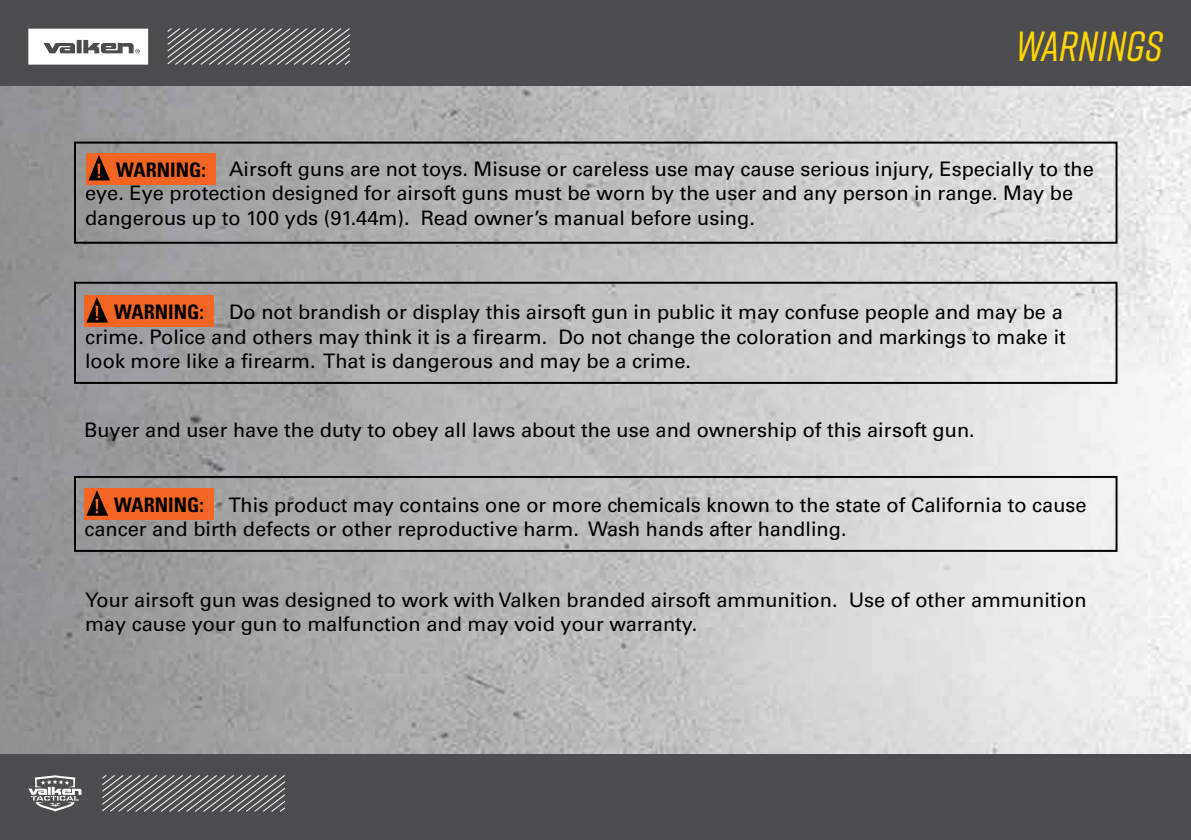
<style>
.page{position:relative;width:1191px;height:840px;background:#fff}
.page>*{position:absolute;margin:0;border:0;box-sizing:border-box;transform-origin:0 0}
.t1{font:italic 500 42px "Rift";color:#ffd600}
.t2{font:20px/24px "Univers LT Std";color:#000}
.t3{font:700 condensed 20px "Univers";color:#000}
</style>
<div class="page">
<div style="left:0;top:0;width:1191px;height:86px;background:#4d4d4f"></div>
<div style="left:0;top:753px;width:1191px;height:86px;background:#4d4d4f"></div>
<img style="left:0;top:86px;width:1191px;height:667px">
<svg style="left:167px;top:28px;width:183px;height:37px"></svg>
<svg style="left:28px;top:29px;width:120px;height:36px;background:#dfdfdf"></svg>
<svg style="left:102px;top:775px;width:184px;height:36px"></svg>
<svg style="left:28px;top:775px;width:53px;height:36px"></svg>
<div style="left:84px;top:295px;width:129px;height:32px;background:#f26522"></div>
<svg style="left:86px;top:297px;width:22px;height:25px"></svg>
<div style="left:74px;top:281px;width:1043px;height:102px;border:2px solid #000"></div>
<div style="left:84px;top:488px;width:129px;height:31px;background:#f26522"></div>
<svg style="left:86px;top:490px;width:22px;height:25px"></svg>
<div style="left:74px;top:475px;width:1043px;height:76px;border:2px solid #000"></div>
<div style="left:86px;top:153px;width:129px;height:32px;background:#f26522"></div>
<svg style="left:88px;top:155px;width:22px;height:25px"></svg>
<div style="left:74px;top:141px;width:1043px;height:102px;border:2px solid #000"></div>
<h1 class="t1" style="left:1016px;top:17px;width:148px">WARNINGS</h1>
<p class="t2" style="left:85px;top:157px;width:1010px;text-indent:144px">Airsoft guns are not toys. Misuse or careless use may cause serious injury, Especially to the eye. Eye protection designed for airsoft guns must be worn by the user and any person in range. May be dangerous up to 100 yds (91.44m). Read owner’s manual before using.</p>
<p class="t3" style="left:116px;top:157px;width:91px">WARNING:</p>
<p class="t3" style="left:114px;top:299px;width:91px">WARNING:</p>
<p class="t2" style="left:85px;top:300px;width:982px;text-indent:144px">Do not brandish or display this airsoft gun in public it may confuse people and may be a crime. Police and others may think it is a firearm. Do not change the coloration and markings to make it look more like a firearm. That is dangerous and may be a crime.</p>
<p class="t2" style="left:84px;top:418px;width:892px">Buyer and user have the duty to obey all laws about the use and ownership of this airsoft gun.</p>
<p class="t3" style="left:114px;top:492px;width:91px">WARNING:</p>
<p class="t2" style="left:84px;top:493px;width:1003px;text-indent:144px">This product may contains one or more chemicals known to the state of California to cause cancer and birth defects or other reproductive harm. Wash hands after handling.</p>
<p class="t2" style="left:85px;top:587px;width:1003px">Your airsoft gun was designed to work with Valken branded airsoft ammunition. Use of other ammunition may cause your gun to malfunction and may void your warranty.</p>
</div>
